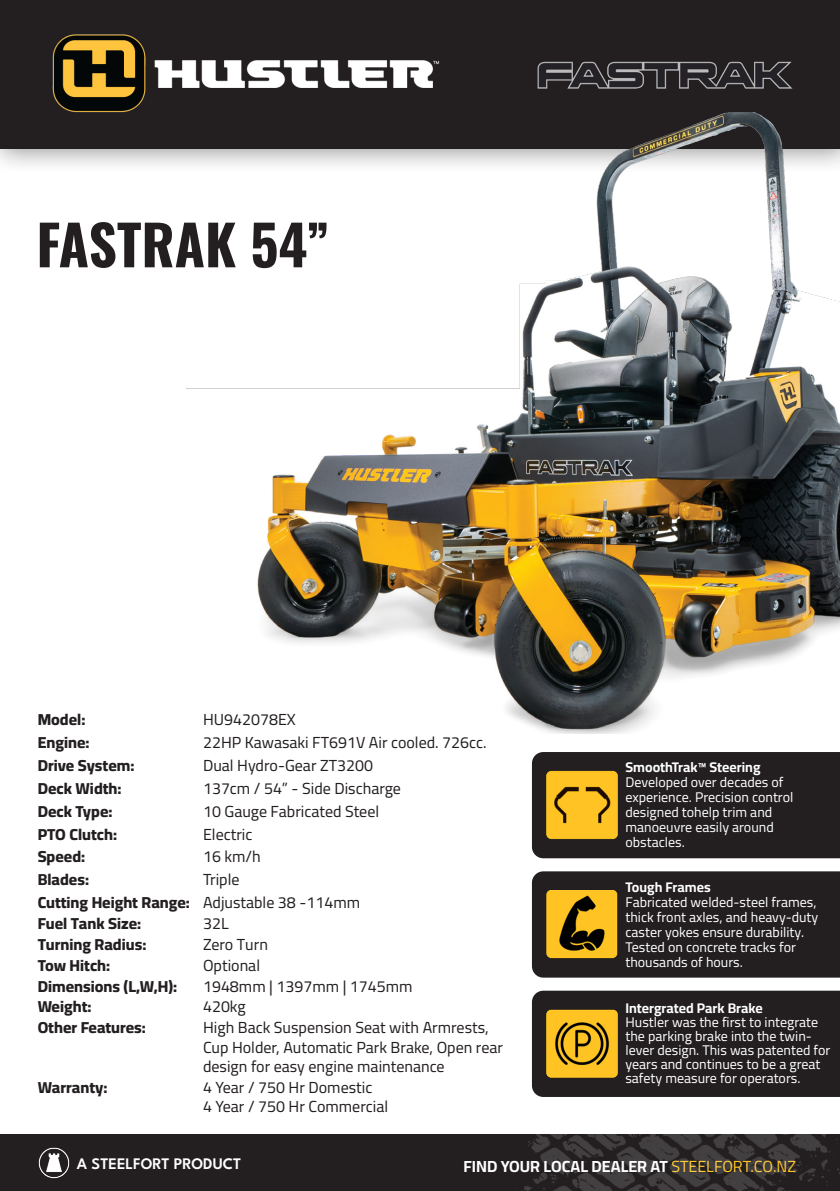
<style>
.page{position:relative;width:840px;height:1191px;background:#fff}
.page>*{position:absolute;margin:0;border:0;box-sizing:border-box;transform-origin:0 0}
.t1{font:700 55.2px "Oswald";color:#231f20}
.t2{font:16px "Cairo";color:#231f20}
.t3{font:800 16px "Cairo";color:#231f20}
.t4{font:700 16px "Cairo";color:#fff}
.t5{font:600 16px "League Spartan";color:#fff}
.t6{font:14px/15px "Cairo";color:#fff}
.t7{font:700 14px "Cairo";color:#fff}
.s1{font-weight:400;color:#fec422}
</style>
<div class="page">
<div style="left:0;top:0;width:839px;height:175px;background:#231f20;opacity:.49"></div>
<div style="left:0;top:0;width:839px;height:148px;background:#231f20"></div>
<img style="left:186px;top:112px;width:653px;height:622px">
<img style="left:52px;top:34px;width:401px;height:114px">
<img style="left:537px;top:61px;width:256px;height:28px">
<div style="left:0;top:1134px;width:839px;height:57px;background:#231f20"></div>
<img style="left:39px;top:1147px;width:30px;height:31px">
<img style="left:515px;top:1134px;width:324px;height:57px">
<div style="left:531px;top:752px;width:308px;height:106px;background:#231f20"></div>
<img style="left:531px;top:770px;width:103px;height:69px">
<div style="left:531px;top:871px;width:308px;height:106px;background:#231f20"></div>
<img style="left:544px;top:890px;width:74px;height:68px">
<div style="left:531px;top:990px;width:308px;height:107px;background:#231f20"></div>
<img style="left:531px;top:1009px;width:103px;height:69px">
<p class="t1" style="left:36px;top:216px;width:294px">FASTRAK 54”</p>
<p class="t3" style="left:38px;top:708px;width:49px">Model:</p>
<p class="t2" style="left:203px;top:708px;width:94px">HU942078EX</p>
<p class="t3" style="left:38px;top:730px;width:53px">Engine:</p>
<p class="t2" style="left:203px;top:731px;width:285px">22HP Kawasaki FT691V Air cooled. 726cc.</p>
<p class="t3" style="left:38px;top:753px;width:98px">Drive System:</p>
<p class="t2" style="left:203px;top:753px;width:171px">Dual Hydro-Gear ZT3200</p>
<p class="t3" style="left:38px;top:776px;width:85px">Deck Width:</p>
<p class="t2" style="left:203px;top:776px;width:199px">137cm / 54” - Side Discharge</p>
<p class="t3" style="left:38px;top:799px;width:76px">Deck Type:</p>
<p class="t2" style="left:203px;top:799px;width:177px">10 Gauge Fabricated Steel</p>
<p class="t3" style="left:38px;top:822px;width:81px">PTO Clutch:</p>
<p class="t2" style="left:203px;top:822px;width:51px">Electric</p>
<p class="t3" style="left:38px;top:845px;width:49px">Speed:</p>
<p class="t2" style="left:203px;top:845px;width:59px">16 km/h</p>
<p class="t3" style="left:38px;top:867px;width:53px">Blades:</p>
<p class="t2" style="left:203px;top:868px;width:38px">Triple</p>
<p class="t3" style="left:38px;top:890px;width:154px">Cutting Height Range:</p>
<p class="t2" style="left:203px;top:890px;width:158px">Adjustable 38 -114mm</p>
<p class="t3" style="left:38px;top:911px;width:105px">Fuel Tank Size:</p>
<p class="t2" style="left:203px;top:911px;width:27px">32L</p>
<p class="t3" style="left:38px;top:932px;width:110px">Turning Radius:</p>
<p class="t2" style="left:203px;top:932px;width:66px">Zero Turn</p>
<p class="t3" style="left:38px;top:953px;width:74px">Tow Hitch:</p>
<p class="t2" style="left:203px;top:953px;width:58px">Optional</p>
<p class="t3" style="left:38px;top:974px;width:141px">Dimensions (L,W,H):</p>
<p class="t2" style="left:203px;top:974px;width:211px">1948mm | 1397mm | 1745mm</p>
<p class="t3" style="left:38px;top:995px;width:55px">Weight:</p>
<p class="t2" style="left:203px;top:995px;width:44px">420kg</p>
<p class="t3" style="left:38px;top:1015px;width:110px">Other Features:</p>
<p class="t2" style="left:203px;top:1016px;width:287px">High Back Suspension Seat with Armrests,</p>
<p class="t2" style="left:203px;top:1035px;width:301px">Cup Holder, Automatic Park Brake, Open rear</p>
<p class="t2" style="left:203px;top:1054px;width:243px">design for easy engine maintenance</p>
<p class="t3" style="left:38px;top:1075px;width:71px">Warranty:</p>
<p class="t2" style="left:203px;top:1075px;width:171px">4 Year / 750 Hr Domestic</p>
<p class="t2" style="left:203px;top:1094px;width:186px">4 Year / 750 Hr Commercial</p>
<p class="t7" style="left:625px;top:756px;width:136px">SmoothTrak™ Steering</p>
<p class="t6" style="left:625px;top:775px;width:169px">Developed over decades of experience. Precision control designed tohelp trim and manoeuvre easily around obstacles.</p>
<p class="t7" style="left:625px;top:876px;width:87px">Tough Frames</p>
<p class="t6" style="left:625px;top:895px;width:194px">Fabricated welded-steel frames, thick front axles, and heavy-duty caster yokes ensure durability.<br>Tested on concrete tracks for thousands of hours.</p>
<p class="t7" style="left:625px;top:998px;width:139px">Intergrated Park Brake</p>
<p class="t6" style="left:625px;top:1015px;width:206px;line-height:14px">Hustler was the first to integrate the parking brake into the twin&shy;lever design. This was patented for years and continues to be a great safety measure for operators.</p>
<p class="t5" style="left:77px;top:1151px;width:166px">A STEELFORT PRODUCT</p>
<p class="t4" style="left:463px;top:1154px;width:334px">FIND YOUR LOCAL DEALER AT <span class="s1">STEELFORT.CO.NZ</span></p>
</div>
